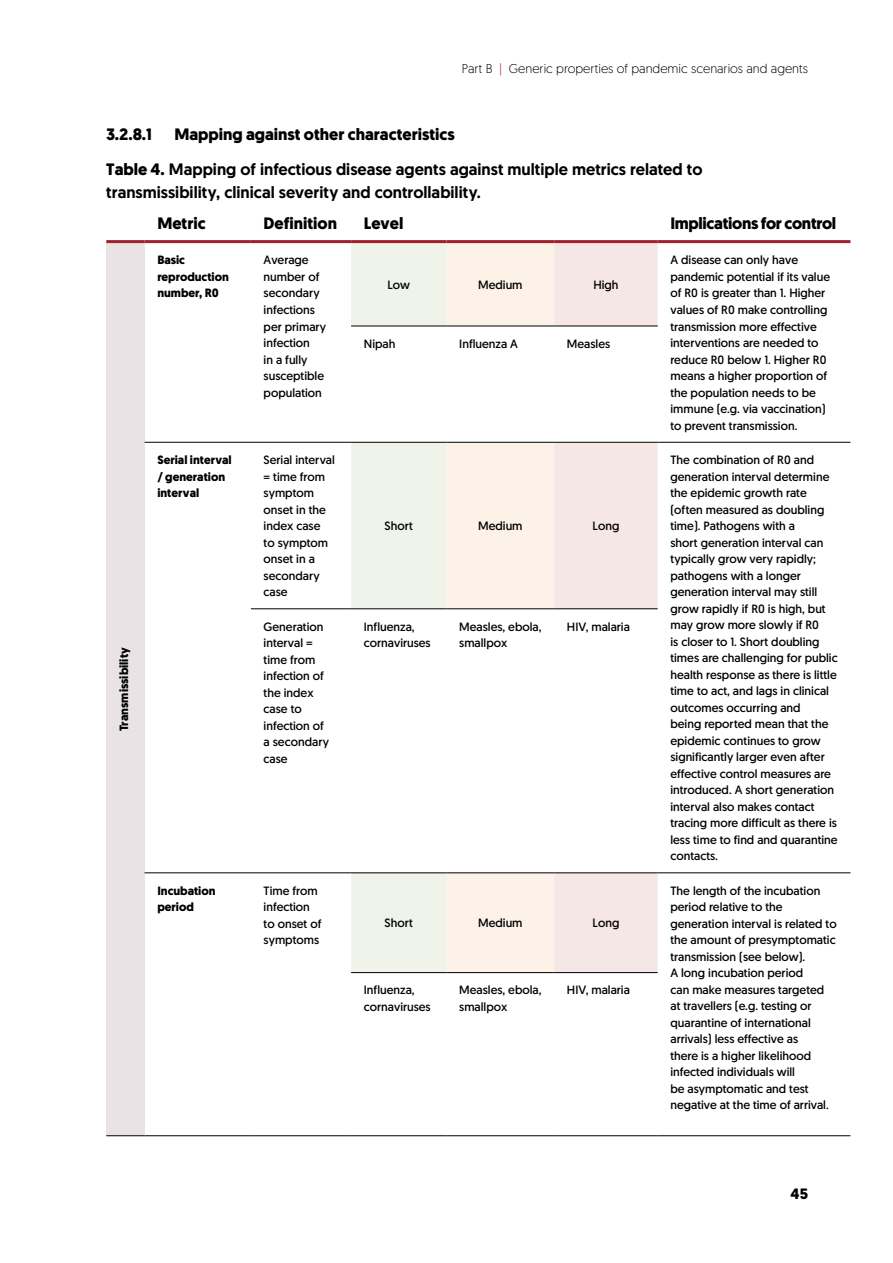
<style>
.page{position:relative;width:893px;height:1263px;background:#fff}
.page>*{position:absolute;margin:0;border:0;box-sizing:border-box;transform-origin:0 0}
.t1{font:500 16.5px/22.5px "Geomanist";color:#000}
.Heading_4_numbered{font:700 16.5px "Geomanist";color:#000}
.Heading_4_numbered-2{font:700 16.5px "Geomanist";letter-spacing:-.02em;color:#000}
.t2{font:700 15px "Geomanist";color:#000}
.t3{font:300 12.75px "Geomanist";color:#000}
.t4{font:12px/16.5px "Geomanist";color:#000}
.t5{font:700 12px/16.5px "Geomanist";color:#000}
.s1{color:#a0202c}
.s2{font-weight:700}
</style>
<div class="page">
<div style="left:106px;top:242px;width:39px;height:894px;background:#e9e3e6"></div>
<div style="left:351px;top:242px;width:95px;height:84px;background:#eff3e9"></div>
<svg style="left:446px;top:243px;width:108px;height:729px"></svg>
<svg style="left:554px;top:243px;width:104px;height:729px"></svg>
<svg style="left:351px;top:443px;width:95px;height:529px;fill:#f0f4eb"></svg>
<hr style="left:351px;top:326px;width:95px;height:1px;background:#000">
<hr style="left:446px;top:326px;width:108px;height:1px;background:#000">
<hr style="left:554px;top:326px;width:104px;height:1px;background:#000">
<hr style="left:251px;top:442px;width:100px;height:1px;background:#000">
<hr style="left:351px;top:442px;width:95px;height:1px;background:#000">
<hr style="left:446px;top:442px;width:108px;height:1px;background:#000">
<hr style="left:554px;top:442px;width:104px;height:1px;background:#000">
<hr style="left:251px;top:608px;width:100px;height:1px;background:#000">
<hr style="left:351px;top:608px;width:95px;height:1px;background:#000">
<hr style="left:446px;top:608px;width:108px;height:1px;background:#000">
<hr style="left:554px;top:608px;width:104px;height:1px;background:#000">
<hr style="left:251px;top:872px;width:100px;height:1px;background:#000">
<hr style="left:351px;top:872px;width:95px;height:1px;background:#000">
<hr style="left:446px;top:872px;width:108px;height:1px;background:#000">
<hr style="left:554px;top:872px;width:104px;height:1px;background:#000">
<hr style="left:351px;top:972px;width:95px;height:1px;background:#000">
<hr style="left:446px;top:972px;width:108px;height:1px;background:#000">
<hr style="left:554px;top:972px;width:104px;height:1px;background:#000">
<hr style="left:251px;top:1135px;width:100px;height:1px;background:#000">
<hr style="left:351px;top:1135px;width:95px;height:1px;background:#000">
<hr style="left:446px;top:1135px;width:108px;height:1px;background:#000">
<hr style="left:554px;top:1135px;width:104px;height:1px;background:#000">
<hr style="left:658px;top:1135px;width:192px;height:1px;background:#000">
<hr style="left:106px;top:240px;width:39px;height:3px;background:#a0202c">
<hr style="left:145px;top:240px;width:106px;height:3px;background:#a0202c">
<hr style="left:251px;top:240px;width:100px;height:3px;background:#a0202c">
<hr style="left:658px;top:240px;width:192px;height:3px;background:#a0202c">
<hr style="left:351px;top:240px;width:95px;height:3px;background:#a0202c">
<hr style="left:446px;top:240px;width:108px;height:3px;background:#a0202c">
<hr style="left:554px;top:240px;width:104px;height:3px;background:#a0202c">
<hr style="left:145px;top:442px;width:106px;height:1px;background:#000">
<hr style="left:658px;top:442px;width:192px;height:1px;background:#000">
<hr style="left:658px;top:872px;width:192px;height:1px;background:#000">
<hr style="left:145px;top:872px;width:106px;height:1px;background:#000">
<hr style="left:145px;top:1135px;width:106px;height:1px;background:#000">
<hr style="left:106px;top:1135px;width:39px;height:1px;background:#000">
<p class="t3" style="left:462px;top:61px;width:348px">Part B <span class="s1">|</span> Generic properties of pandemic scenarios and agents</p>
<h5 class="Heading_4_numbered" style="left:106px;top:123px;width:47px">3.2.8.1</h5>
<h5 class="Heading_4_numbered" style="left:174px;top:123px;width:282px">Mapping against other characteristics</h5>
<p class="t1" style="left:106px;top:158px;width:598px"><span class="s2">Table 4.</span> Mapping of infectious disease agents against multiple metrics related to transmissibility, clinical severity and controllability.</p>
<p class="Heading_4_numbered" style="left:157px;top:212px;width:50px">Metric</p>
<p class="Heading_4_numbered" style="left:264px;top:212px;width:75px">Definition</p>
<p class="Heading_4_numbered" style="left:364px;top:212px;width:41px">Level</p>
<p class="Heading_4_numbered-2" style="left:670px;top:212px;width:167px">Implications for control</p>
<p class="t5" style="left:116px;top:731px;width:86px;rotate:-90deg">Transmissibility</p>
<p class="t5" style="left:157px;top:252px;width:73px">Basic reproduction number, R0</p>
<p class="t4" style="left:264px;top:252px;width:64px">Average number of secondary infections per primary infection<br>in a fully susceptible population</p>
<p class="t5" style="left:157px;top:452px;width:76px">Serial interval / generation interval</p>
<p class="t4" style="left:264px;top:451px;width:73px">Serial interval = time from symptom onset in the index case<br>to symptom onset in a secondary case</p>
<p class="t4" style="left:387px;top:276px;width:24px">Low</p>
<p class="t4" style="left:478px;top:276px;width:46px">Medium</p>
<p class="t4" style="left:593px;top:276px;width:27px">High</p>
<p class="t4" style="left:364px;top:335px;width:33px">Nipah</p>
<p class="t4" style="left:459px;top:335px;width:60px">Influenza A</p>
<p class="t4" style="left:567px;top:335px;width:45px">Measles</p>
<p class="t4" style="left:385px;top:517px;width:30px">Short</p>
<p class="t4" style="left:478px;top:517px;width:46px">Medium</p>
<p class="t4" style="left:593px;top:517px;width:28px">Long</p>
<p class="t4" style="left:264px;top:618px;width:67px">Generation interval = time from infection of the index case to infection of a secondary case</p>
<p class="t4" style="left:364px;top:618px;width:68px">Influenza, cornaviruses</p>
<p class="t4" style="left:459px;top:618px;width:84px">Measles, ebola, smallpox</p>
<p class="t4" style="left:567px;top:618px;width:64px">HIV, malaria</p>
<p class="t5" style="left:157px;top:882px;width:60px">Incubation period</p>
<p class="t4" style="left:264px;top:882px;width:59px">Time from infection to onset of symptoms</p>
<p class="t4" style="left:385px;top:914px;width:30px">Short</p>
<p class="t4" style="left:478px;top:914px;width:46px">Medium</p>
<p class="t4" style="left:593px;top:914px;width:28px">Long</p>
<p class="t4" style="left:364px;top:982px;width:68px">Influenza, cornaviruses</p>
<p class="t4" style="left:459px;top:982px;width:84px">Measles, ebola, smallpox</p>
<p class="t4" style="left:567px;top:982px;width:64px">HIV, malaria</p>
<p class="t4" style="left:670px;top:252px;width:161px">A disease can only have pandemic potential if its value of R0 is greater than 1. Higher values of R0 make controlling transmission more effective interventions are needed to reduce R0 below 1. Higher R0 means a higher proportion of the population needs to be immune (e.g. via vaccination) to prevent transmission.</p>
<p class="t4" style="left:670px;top:451px;width:169px">The combination of R0 and generation interval determine the epidemic growth rate (often measured as doubling time). Pathogens with a<br>short generation interval can typically grow very rapidly; pathogens with a longer generation interval may still grow rapidly if R0 is high, but may grow more slowly if R0<br>is closer to 1. Short doubling times are challenging for public health response as there is little time to act, and lags in clinical outcomes occurring and<br>being reported mean that the epidemic continues to grow significantly larger even after effective control measures are introduced. A short generation interval also makes contact tracing more difficult as there is less time to find and quarantine contacts.</p>
<p class="t4" style="left:670px;top:882px;width:168px">The length of the incubation period relative to the generation interval is related to the amount of presymptomatic transmission (see below).<br>A long incubation period<br>can make measures targeted at travellers (e.g. testing or quarantine of international arrivals) less effective as<br>there is a higher likelihood infected individuals will<br>be asymptomatic and test negative at the time of arrival.</p>
<p class="t2" style="left:791px;top:1184px;width:19px">45</p>
</div>
